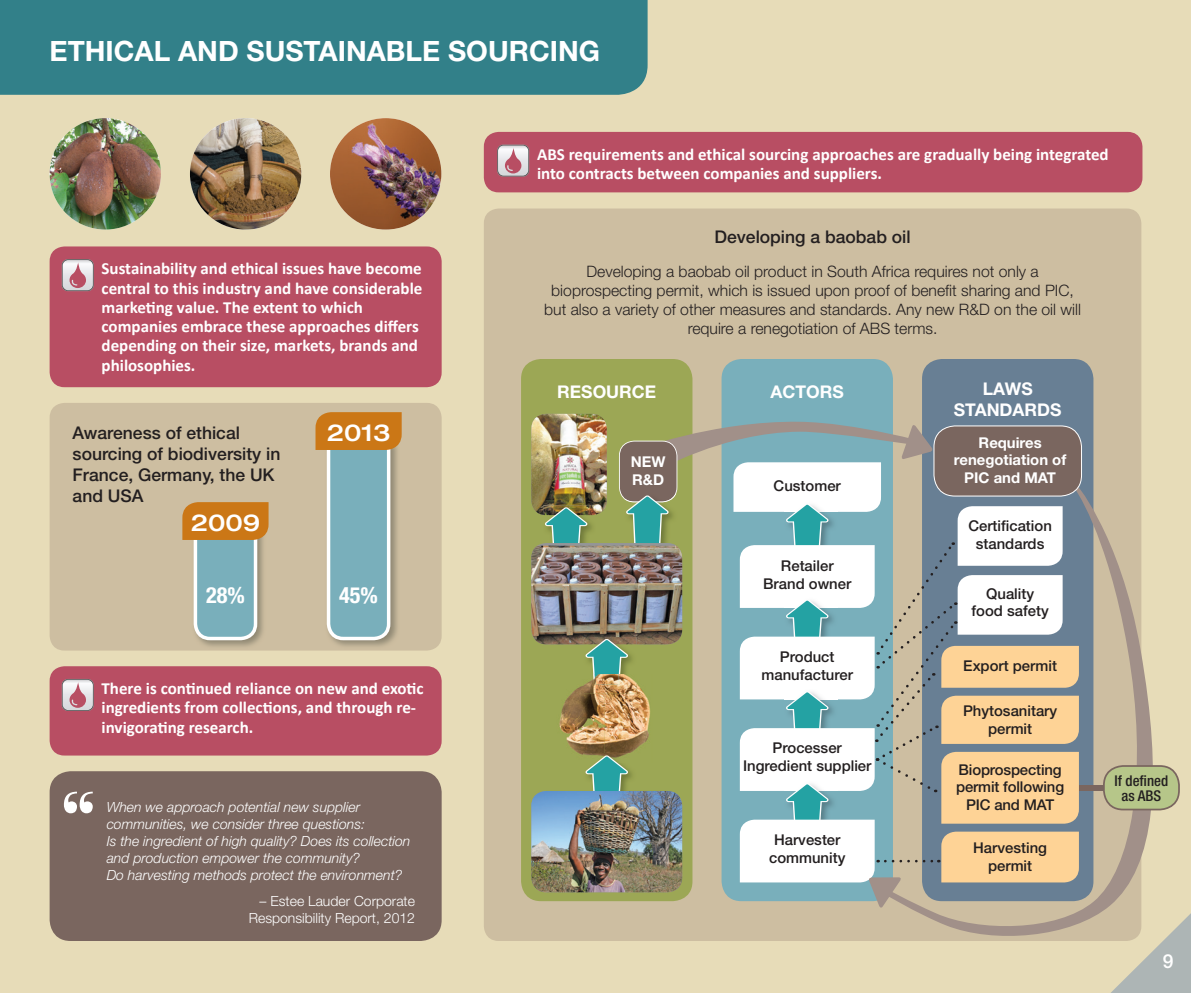
<style>
.page{position:relative;width:1191px;height:993px;background:#fff}
.page>*{position:absolute;margin:0;border:0;box-sizing:border-box;transform-origin:0 0}
.t1{font:109.2px "Modern";color:#fff}
.t2{font:700 28px "Helvetica Neue LT Std";color:#fff}
.t3{font:500 expanded 23.45px "Helvetica Neue LT Std";color:#fff}
.t4{font:700 condensed 22.22px "Helvetica Neue LT Std";color:#fff}
.t5{font:500 19.25px "Helvetica Neue LT Std";color:#fff}
.t6{font:500 17.5px/21px "Helvetica Neue LT Std";color:#231f20}
.t7{font:700 17.5px/21px "Helvetica Neue LT Std";color:#fff;text-align:center}
.t8{font:700 16.97px/19.2px "Calibri";color:#fff}
.t9{font:300 15.75px/18.9px "Helvetica Neue LT Std";color:#231f20;text-align:center}
.t10{font:500 14.88px/17.8px "Helvetica Neue LT Std";color:#231f20;text-align:center}
.t11{font:700 14.88px/17.8px "Helvetica Neue LT Std";color:#fff;text-align:center}
.t12{font:500 condensed 14.88px/15.8px "Helvetica Neue LT Std";color:#231f20;text-align:center}
.t13{font:italic 300 14px/16.8px "Helvetica Neue LT Std";color:#fff}
.t14{font:300 14px/16.8px "Helvetica Neue LT Std";color:#fff;text-align:right}
</style>
<div class="page">
<div style="left:0;top:0;width:1191px;height:992px;background:#e7dcb8"></div>
<div style="left:0;top:0;width:647px;height:95px;background:#328089"></div>
<div style="left:50px;top:771px;width:391px;height:169px;background:#7a665f;border-radius:21px"></div>
<div style="left:484px;top:208px;width:657px;height:732px;background:#cdbea1;border-radius:15px"></div>
<div style="left:50px;top:403px;width:391px;height:247px;background:#cdbea1;border-radius:15px"></div>
<svg style="left:182px;top:502px;width:86px;height:139px;background:#a8a78d"></svg>
<svg style="left:315px;top:412px;width:87px;height:229px"></svg>
<div style="left:521px;top:359px;width:171px;height:541px;background:#9ca755;border-radius:20px"></div>
<div style="left:922px;top:359px;width:171px;height:541px;background:#687f94;border-radius:20px"></div>
<div style="left:721px;top:359px;width:172px;height:541px;background:#79afbb;border-radius:20px"></div>
<svg style="left:877px;top:480px;width:286px;height:461px"></svg>
<div style="left:1079px;top:784px;width:29px;height:6px;background:#7a665f"></div>
<div style="left:1103px;top:765px;width:76px;height:44px;background:#b6c689;border-radius:19px"></div>
<div style="left:1103px;top:764px;width:76px;height:46px;border:2px solid #7a665f;border-radius:19px"></div>
<img style="left:531px;top:413px;width:73px;height:101px">
<div style="left:50px;top:246px;width:391px;height:141px;background:#b84e63;border-radius:15px"></div>
<svg style="left:62px;top:259px;width:32px;height:32px"></svg>
<svg style="left:62px;top:259px;width:31px;height:32px"></svg>
<svg style="left:63px;top:260px;width:30px;height:30px"></svg>
<div style="left:50px;top:666px;width:391px;height:89px;background:#b84e63;border-radius:15px"></div>
<svg style="left:62px;top:678px;width:32px;height:32px"></svg>
<svg style="left:62px;top:679px;width:31px;height:31px"></svg>
<svg style="left:63px;top:679px;width:30px;height:30px"></svg>
<div style="left:484px;top:132px;width:658px;height:60px;background:#b84e63;border-radius:15px"></div>
<div style="left:497px;top:144px;width:32px;height:32px;background:#a56b77;border-radius:6px"></div>
<svg style="left:497px;top:145px;width:32px;height:31px"></svg>
<svg style="left:498px;top:145px;width:30px;height:31px"></svg>
<img style="left:543px;top:505px;width:2px;height:10px">
<img style="left:531px;top:545px;width:14px;height:99px">
<svg style="left:545px;top:420px;width:534px;height:489px"></svg>
<img style="left:531px;top:790px;width:151px;height:101px">
<img style="left:50px;top:118px;width:111px;height:111px;border-radius:56px">
<img style="left:190px;top:118px;width:111px;height:111px;border-radius:56px">
<img style="left:330px;top:118px;width:111px;height:111px;border-radius:56px">
<svg style="left:1095px;top:896px;width:96px;height:96px"></svg>
<h2 class="t2" style="left:50px;top:33px;width:552px">ETHICAL AND SUSTAINABLE SOURCING</h2>
<p class="t8" style="left:537px;top:144px;width:573px">ABS requirements and ethical sourcing approaches are gradually being integrated into contracts between companies and suppliers.</p>
<p class="t8" style="left:102px;top:259px;width:322px">Sustainability and ethical issues have become central to this industry and have considerable marketing value. The extent to which companies embrace these approaches differs depending on their size, markets, brands and philosophies.</p>
<p class="t6" style="left:73px;top:422px;width:209px">Awareness of ethical sourcing of biodiversity in<br>France, Germany, the UK and USA</p>
<h3 class="t3" style="left:191px;top:507px;width:71px">2009</h3>
<h3 class="t4" style="left:206px;top:581px;width:40px">28%</h3>
<h3 class="t3" style="left:327px;top:417px;width:65px">2013</h3>
<h3 class="t4" style="left:339px;top:581px;width:40px">45%</h3>
<p class="t8" style="left:102px;top:678px;width:323px">There is continued reliance on new and exotic ingredients from collections, and through re&shy;invigorating research.</p>
<h1 class="t1" style="left:62px;top:788px;width:34px">“</h1>
<p class="t13" style="left:107px;top:798px;width:305px">When we approach potential new supplier communities, we consider three questions:<br>Is the ingredient of high quality? Does its collection and production empower the community?<br>Do harvesting methods protect the environment?</p>
<p class="t14" style="left:249px;top:892px;width:168px">– Estee Lauder Corporate<br>Responsibility Report, 2012</p>
<p class="t6" style="left:714px;top:226px;width:198px">Developing a baobab oil</p>
<p class="t9" style="left:544px;top:261px;width:538px">Developing a baobab oil product in South Africa requires not only a bioprospecting permit, which is issued upon proof of benefit sharing and PIC, but also a variety of other measures and standards. Any new R&amp;D on the oil will require a renegotiation of ABS terms.</p>
<p class="t7" style="left:557px;top:381px;width:100px">RESOURCE</p>
<p class="t7" style="left:954px;top:377px;width:109px">LAWS<br>STANDARDS</p>
<p class="t7" style="left:770px;top:381px;width:75px">ACTORS</p>
<p class="t11" style="left:631px;top:452px;width:36px;text-align:left">NEW<br>R&amp;D</p>
<p class="t10" style="left:773px;top:476px;width:69px">Customer</p>
<p class="t10" style="left:763px;top:557px;width:90px">Retailer<br>Brand owner</p>
<p class="t10" style="left:761px;top:647px;width:93px">Product manufacturer</p>
<p class="t10" style="left:743px;top:738px;width:130px">Processer<br>Ingredient supplier</p>
<p class="t11" style="left:954px;top:433px;width:114px">Requires renegotiation of<br>PIC and MAT</p>
<p class="t10" style="left:968px;top:517px;width:85px">Certification standards</p>
<p class="t10" style="left:971px;top:584px;width:79px">Quality food safety</p>
<p class="t10" style="left:963px;top:656px;width:95px">Export permit</p>
<p class="t10" style="left:963px;top:701px;width:96px">Phytosanitary permit</p>
<p class="t10" style="left:956px;top:760px;width:109px">Bioprospecting permit following<br>PIC and MAT</p>
<p class="t12" style="left:1114px;top:772px;width:55px">If defined as ABS</p>
<p class="t10" style="left:769px;top:830px;width:78px">Harvester community</p>
<p class="t10" style="left:973px;top:838px;width:75px">Harvesting permit</p>
<p class="t5" style="left:1162px;top:949px;width:12px">9</p>
</div>
